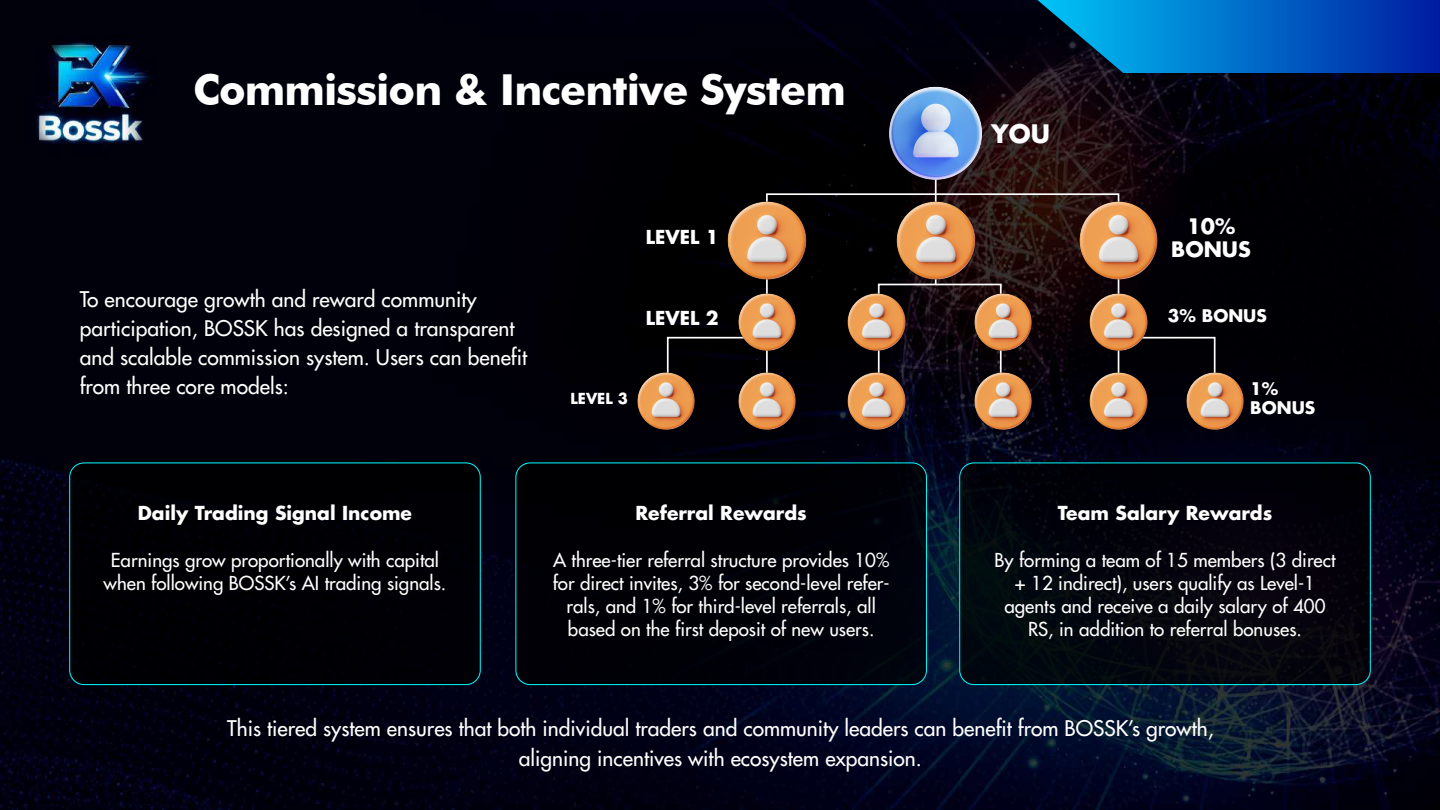
<style>
.page{position:relative;width:1440px;height:810px;background:#fff}
.page>*{position:absolute;margin:0;border:0;box-sizing:border-box;transform-origin:0 0}
.t1{font:700 42.67px "Futura BT";letter-spacing:-.02em;color:#fff}
.t2{font:700 24.75px "Futura";color:#fff}
.t3{font:21px/29.1px "Futura";color:#fff}
.t4{font:700 20.7px/23.4px "Futura";color:#fff;text-align:center}
.t5{font:18.75px/23.2px "Futura";color:#fff;text-align:center}
.t6{font:700 18.75px "Futura";color:#fff}
.t7{font:700 16.95px/19.1px "Futura";color:#fff}
.t8{font:700 14.77px "Futura";color:#fff}
</style>
<div class="page">
<img style="left:0;top:0;width:1440px;height:810px">
<svg style="left:1037px;top:0;width:403px;height:73px;background:#015db3"></svg>
<hr style="left:935px;top:166px;width:2px;height:42px;background:#fff">
<div style="left:766px;top:193px;width:353px;height:11px;border:2px solid #fff"></div>
<svg style="left:877px;top:273px;width:125px;height:110px;background:#0f070f"></svg>
<svg style="left:1158px;top:336px;width:58px;height:50px;background:#131217"></svg>
<svg style="left:666px;top:336px;width:61px;height:44px;background:#121215"></svg>
<img style="left:885px;top:84px;width:101px;height:100px">
<img style="left:713px;top:186px;width:108px;height:109px">
<img style="left:727px;top:282px;width:80px;height:159px">
<img style="left:837px;top:282px;width:79px;height:159px">
<img style="left:964px;top:282px;width:79px;height:159px">
<img style="left:1079px;top:295px;width:79px;height:146px">
<img style="left:626px;top:361px;width:80px;height:80px">
<img style="left:1175px;top:361px;width:79px;height:80px">
<img style="left:881px;top:186px;width:109px;height:109px">
<img style="left:1064px;top:186px;width:109px;height:109px">
<div style="left:70px;top:463px;width:410px;height:222px;background:#000;border-radius:14px"></div>
<div style="left:69px;top:462px;width:412px;height:223px;border:1px solid #0ff;border-radius:14px"></div>
<div style="left:516px;top:463px;width:410px;height:222px;background:#000;border-radius:14px"></div>
<div style="left:515px;top:462px;width:412px;height:223px;border:1px solid #0ff;border-radius:14px"></div>
<div style="left:960px;top:463px;width:410px;height:222px;background:#03040d;border-radius:14px"></div>
<div style="left:959px;top:462px;width:412px;height:223px;border:1px solid #0ff;border-radius:14px"></div>
<h1 class="t1" style="left:193px;top:64px;width:654px">Commission &amp; Incentive System</h1>
<p class="t3" style="left:80px;top:284px;width:449px">To encourage growth and reward community participation, BOSSK has designed a transparent and scalable commission system. Users can benefit from three core models:</p>
<p class="t6" style="left:646px;top:225px;width:74px">LEVEL 1</p>
<p class="t6" style="left:646px;top:306px;width:74px">LEVEL 2</p>
<p class="t8" style="left:571px;top:389px;width:59px">LEVEL 3</p>
<p class="t6" style="left:138px;top:501px;width:276px">Daily Trading Signal Income</p>
<p class="t5" style="left:104px;top:548px;width:344px">Earnings grow proportionally with capital when following BOSSK’s AI trading signals.</p>
<p class="t6" style="left:636px;top:501px;width:173px">Referral Rewards</p>
<p class="t5" style="left:553px;top:548px;width:338px">A three-tier referral structure provides 10% for direct invites, 3% for second-level refer&shy;rals, and 1% for third-level referrals, all based on the first deposit of new users.</p>
<h2 class="t2" style="left:991px;top:117px;width:60px">YOU</h2>
<p class="t4" style="left:1171px;top:214px;width:81px">10%<br>BONUS</p>
<p class="t7" style="left:1168px;top:306px;width:100px">3% BONUS</p>
<p class="t7" style="left:1250px;top:379px;width:67px">1%<br>BONUS</p>
<p class="t6" style="left:1058px;top:501px;width:216px">Team Salary Rewards</p>
<p class="t5" style="left:995px;top:548px;width:342px">By forming a team of 15 members (3 direct + 12 indirect), users qualify as Level-1 agents and receive a daily salary of 400<br>RS, in addition to referral bonuses.</p>
<p class="t3" style="left:227px;top:714px;width:988px;text-align:center">This tiered system ensures that both individual traders and community leaders can benefit from BOSSK’s growth, aligning incentives with ecosystem expansion.</p>
</div>
